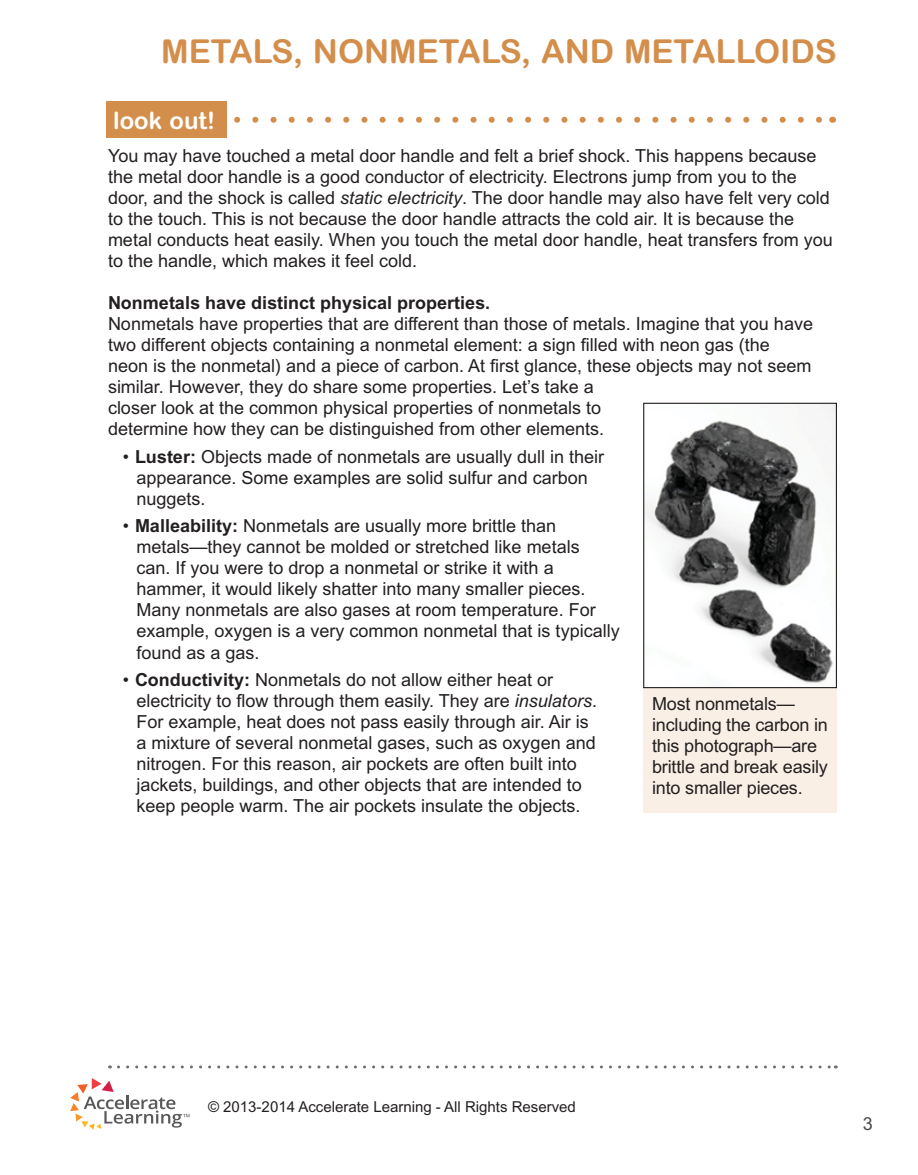
<style>
.page{position:relative;width:918px;height:1175px;background:#fff}
.page>*{position:absolute;margin:0;border:0;box-sizing:border-box;transform-origin:0 0}
.t1{font:700 33px "Arial Rounded MT Std";color:#d48e4b}
.t2{font:700 24px "Arial Rounded MT Std";color:#fff}
.t3{font:18px/21px "Arial MT Std";color:#231f20}
.t4{font:700 18px "Arial MT Std";color:#231f20}
.t5{font:18px "Arial MT Std";color:#494849}
.t6{font:15px "Arial MT Std";color:#231f20}
.s1{font-style:italic}
.s2{font-weight:700}
</style>
<div class="page">
<svg style="left:70px;top:1078px;width:119px;height:51px"></svg>
<svg style="left:237px;top:117px;width:585px;height:6px"></svg>
<div style="left:106px;top:102px;width:121px;height:36px;background:#d48e4b"></div>
<div style="left:643px;top:688px;width:194px;height:124px;background:#f9efe5"></div>
<svg style="left:643px;top:402px;width:194px;height:286px"></svg>
<svg style="left:118px;top:1065px;width:718px;height:3px"></svg>
<h1 class="t1" style="left:161px;top:39px;width:677px">METALS, NONMETALS, AND METALLOIDS</h1>
<h2 class="t2" style="left:113px;top:111px;width:103px">look out!</h2>
<p class="t3" style="left:108px;top:147px;width:727px">You may have touched a metal door handle and felt a brief shock. This happens because the metal door handle is a good conductor of electricity. Electrons jump from you to the door, and the shock is called <span class="s1">static electricity</span>. The door handle may also have felt very cold to the touch. This is not because the door handle attracts the cold air. It is because the metal conducts heat easily. When you touch the metal door handle, heat transfers from you to the handle, which makes it feel cold.</p>
<p class="t4" style="left:108px;top:296px;width:384px">Nonmetals have distinct physical properties.</p>
<p class="t3" style="left:108px;top:315px;width:707px">Nonmetals have properties that are different than those of metals. Imagine that you have two different objects containing a nonmetal element: a sign filled with neon gas (the neon is the nonmetal) and a piece of carbon. At first glance, these objects may not seem similar. However, they do share some properties. Let’s take a<br>closer look at the common physical properties of nonmetals to<br>determine how they can be distinguished from other elements.</p>
<p class="t3" style="left:136px;top:448px;width:469px;text-indent:-14px">• <span class="s2">Luster:</span> Objects made of nonmetals are usually dull in their appearance. Some examples are solid sulfur and carbon nuggets.</p>
<p class="t3" style="left:136px;top:517px;width:485px;text-indent:-14px">• <span class="s2">Malleability:</span> Nonmetals are usually more brittle than metals—they cannot be molded or stretched like metals<br>can. If you were to drop a nonmetal or strike it with a hammer, it would likely shatter into many smaller pieces.<br>Many nonmetals are also gases at room temperature. For example, oxygen is a very common nonmetal that is typically found as a gas.</p>
<p class="t3" style="left:136px;top:671px;width:462px;text-indent:-14px">• <span class="s2">Conductivity:</span> Nonmetals do not allow either heat or electricity to flow through them easily. They are <span class="s1">insulators</span>.<br>For example, heat does not pass easily through air. Air is a mixture of several nonmetal gases, such as oxygen and nitrogen. For this reason, air pockets are often built into jackets, buildings, and other objects that are intended to keep people warm. The air pockets insulate the objects.</p>
<p class="t3" style="left:652px;top:695px;width:177px">Most nonmetals— including the carbon in this photograph—are brittle and break easily into smaller pieces.</p>
<p class="t6" style="left:208px;top:1101px;width:369px">© 2013-2014 Accelerate Learning - All Rights Reserved</p>
<p class="t5" style="left:863px;top:1116px;width:12px">3</p>
</div>
